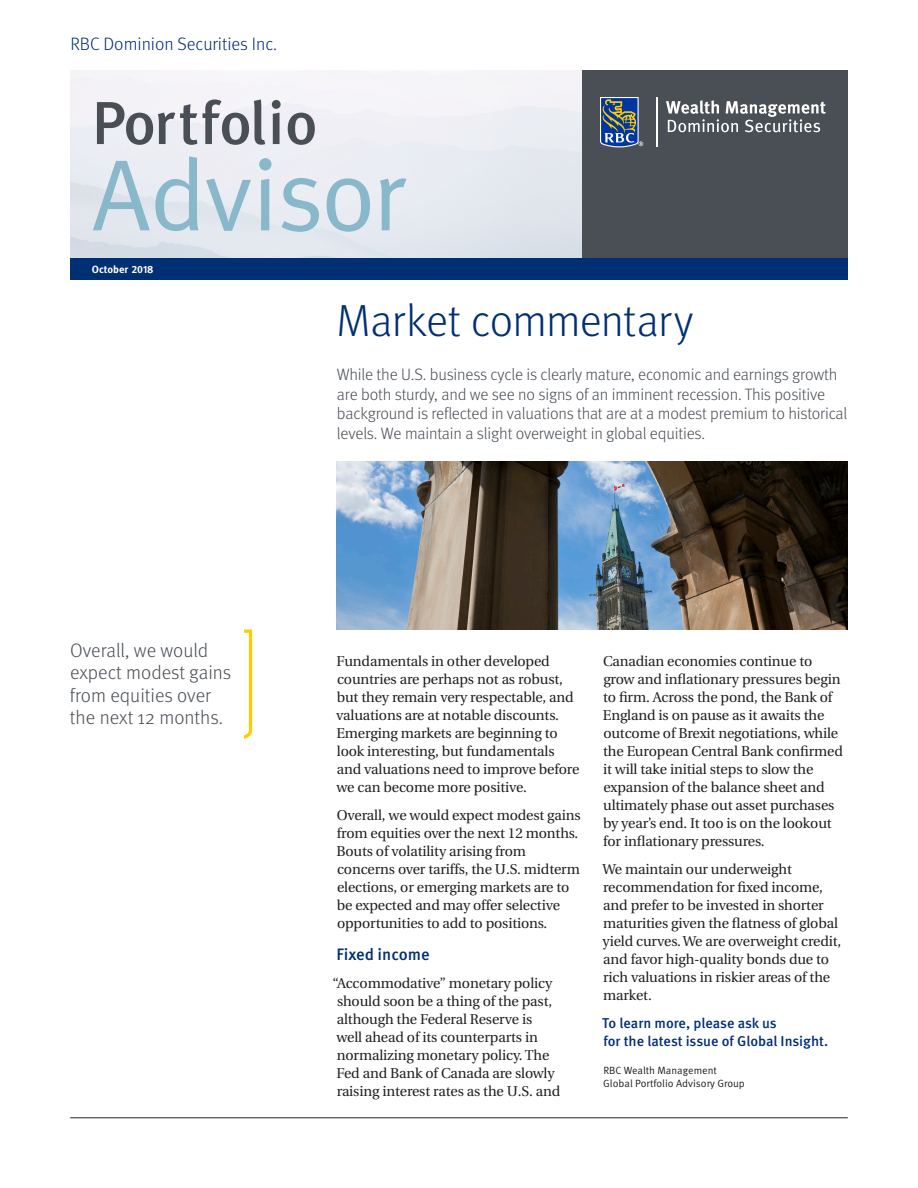
<style>
.page{position:relative;width:918px;height:1188px;background:#fff}
.page>*{position:absolute;margin:0;border:0;box-sizing:border-box;transform-origin:0 0}
.t1{font:101.25px "Meta OT Norm";letter-spacing:-.025em;color:#89b8ca}
.t2{font:500 60.6px "Meta OT";letter-spacing:-.005em;color:#4a4f55}
._1-Main_Title{font:300 45px "Meta OT";letter-spacing:-.02em;color:#002f73}
.Intro_text_callout_t{font:300 19.5px/22.5px "Meta OT";color:#4a4f55}
.Business_Entity{font:300 18px "Meta OT";color:#002f73}
._3-Intro_Text{font:300 16.5px/19.5px "Meta OT";letter-spacing:-.01em;color:#4a4f55}
._5-Body_Copy{font:500 16.5px "Meta OT";color:#002f73}
._5-Body_Copy-2{font:14.25px/18px "Utopia";letter-spacing:-.01em;color:#231f20}
.Call_to_Action{font:500 14.25px/18px "Meta OT";color:#002f73}
.t3{font:10.5px "Meta OT Norm";color:#231f20}
.t4{font:700 10.5px "Meta OT";color:#fff}
</style>
<div class="page">
<div style="left:581px;top:70px;width:267px;height:188px;background:#4a4f55"></div>
<hr style="left:70px;top:1118px;width:778px;height:1px;background:#231f20">
<div style="left:70px;top:258px;width:778px;height:22px;background:#002f73"></div>
<svg style="left:244px;top:630px;width:8px;height:109px"></svg>
<svg style="left:600px;top:97px;width:43px;height:50px;background:#556d8c"></svg>
<hr style="left:657px;top:98px;width:1px;height:49px;background:#fff">
<svg style="left:666px;top:100px;width:160px;height:32px"></svg>
<img style="left:337px;top:462px;width:511px;height:168px">
<p class="Business_Entity" style="left:70px;top:34px;width:208px">RBC Dominion Securities Inc.</p>
<p class="t2" style="left:92px;top:85px;width:228px">Portfolio</p>
<p class="t1" style="left:92px;top:134px;width:315px">Advisor</p>
<p class="t4" style="left:92px;top:263px;width:63px">October 2018</p>
<p class="Intro_text_callout_t" style="left:70px;top:639px;width:163px">Overall, we would expect modest gains from equities over the next 12 months.</p>
<p class="_1-Main_Title" style="left:337px;top:294px;width:358px">Market commentary</p>
<p class="_3-Intro_Text" style="left:337px;top:365px;width:512px">While the U.S. business cycle is clearly mature, economic and earnings growth are both sturdy, and we see no signs of an imminent recession. This positive background is reflected in valuations that are at a modest premium to historical levels. We maintain a slight overweight in global equities.</p>
<p class="_5-Body_Copy-2" style="left:336px;top:653px;width:245px">Fundamentals in other developed countries are perhaps not as robust, but they remain very respectable, and valuations are at notable discounts.<br>Emerging markets are beginning to look interesting, but fundamentals and valuations need to improve before we can become more positive.</p>
<p class="_5-Body_Copy-2" style="left:337px;top:807px;width:246px">Overall, we would expect modest gains from equities over the next 12 months.<br>Bouts of volatility arising from concerns over tariffs, the U.S. midterm elections, or emerging markets are to be expected and may offer selective opportunities to add to positions.</p>
<p class="_5-Body_Copy" style="left:337px;top:944px;width:95px">Fixed income</p>
<p class="_5-Body_Copy-2" style="left:332px;top:974px;width:229px">“Accommodative” monetary policy should soon be a thing of the past, although the Federal Reserve is<br>well ahead of its counterparts in normalizing monetary policy. The Fed and Bank of Canada are slowly raising interest rates as the U.S. and</p>
<p class="_5-Body_Copy-2" style="left:603px;top:653px;width:241px">Canadian economies continue to grow and inflationary pressures begin to firm. Across the pond, the Bank of England is on pause as it awaits the outcome of Brexit negotiations, while the European Central Bank confirmed it will take initial steps to slow the expansion of the balance sheet and ultimately phase out asset purchases by year’s end. It too is on the lookout for inflationary pressures.</p>
<p class="_5-Body_Copy-2" style="left:603px;top:861px;width:240px">We maintain our underweight recommendation for fixed income, and prefer to be invested in shorter maturities given the flatness of global yield curves. We are overweight credit, and favor high-quality bonds due to rich valuations in riskier areas of the market.</p>
<p class="Call_to_Action" style="left:602px;top:1014px;width:228px">To learn more, please ask us<br>for the latest issue of Global Insight.</p>
<p class="t3" style="left:603px;top:1064px;width:115px">RBC Wealth Management</p>
<p class="t3" style="left:603px;top:1077px;width:143px">Global Portfolio Advisory Group</p>
</div>
